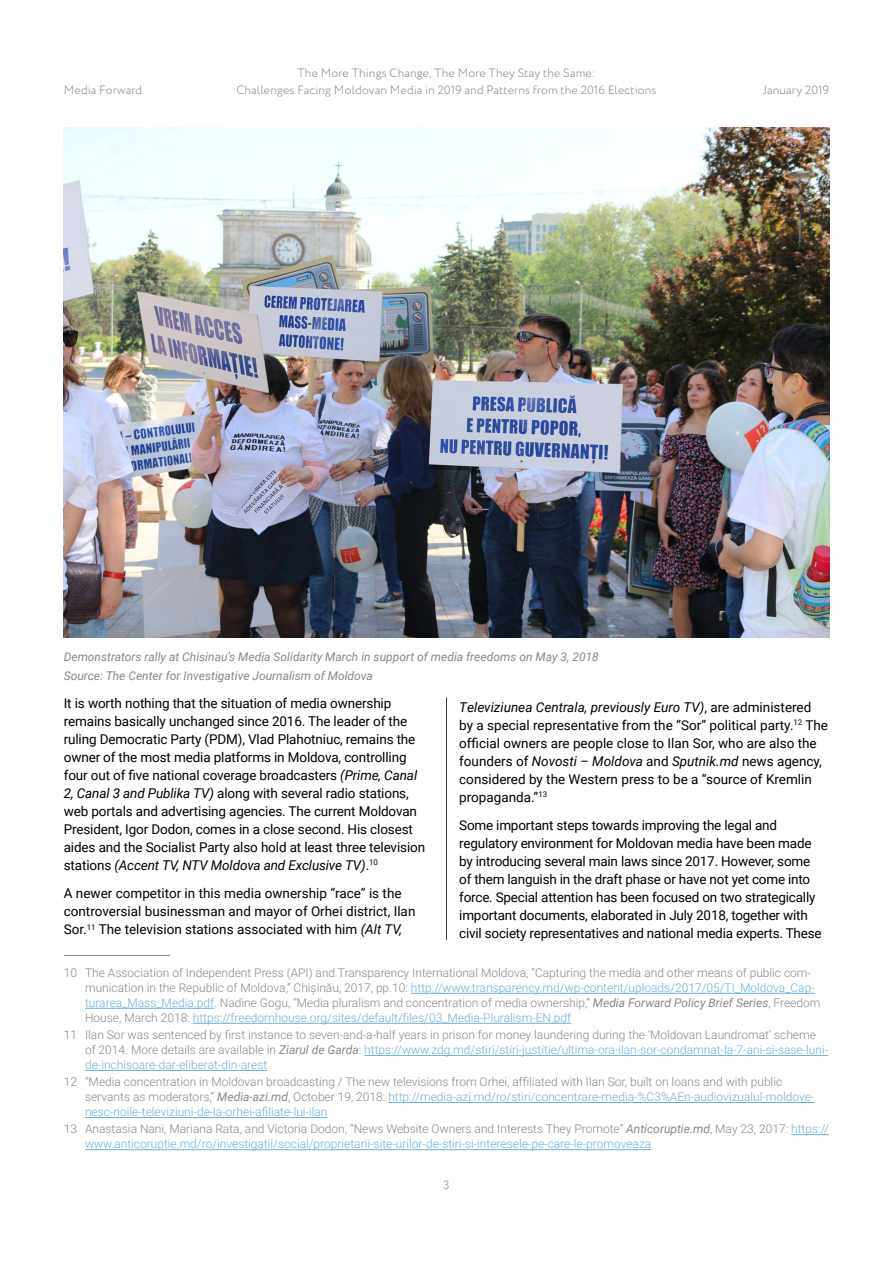
<style>
.page{position:relative;width:893px;height:1263px;background:#fff}
.page>*{position:absolute;margin:0;border:0;box-sizing:border-box;transform-origin:0 0}
.t1{font:13.5px/18px "Roboto";letter-spacing:-.01em;color:#000}
.t2{font:300 12px/15px "Roboto";color:#878787}
.t3{font:300 12px/15px "Roboto";color:#68aee1}
.t4{font:italic 12px/18.6px "Roboto";color:#878787}
.t5{font:300 12px/16.5px "Circe";letter-spacing:.015em;color:#878787;text-align:center}
.s1{font-style:italic}
.s2{color:#68aee1}
.s3{font-weight:400;font-style:italic}
.s4{color:#878787}
.s5{font-weight:400;font-style:italic;color:#878787}
</style>
<div class="page">
<hr style="left:64px;top:955px;width:106px;height:1px;background:#878787">
<hr style="left:411px;top:993px;width:404px;height:1px;background:#68aee1">
<hr style="left:85px;top:1008px;width:129px;height:1px;background:#68aee1">
<hr style="left:193px;top:1023px;width:378px;height:1px;background:#68aee1">
<hr style="left:364px;top:1055px;width:464px;height:1px;background:#68aee1">
<hr style="left:85px;top:1070px;width:182px;height:1px;background:#68aee1">
<hr style="left:388px;top:1102px;width:427px;height:1px;background:#68aee1">
<hr style="left:85px;top:1117px;width:242px;height:1px;background:#68aee1">
<hr style="left:791px;top:1134px;width:38px;height:1px;background:#68aee1">
<hr style="left:85px;top:1149px;width:566px;height:1px;background:#68aee1">
<hr style="left:446px;top:697px;width:1px;height:243px;background:#3c3c3b">
<img style="left:64px;top:128px;width:765px;height:510px">
<p class="t5" style="left:64px;top:82px;width:80px">Media Forward</p>
<p class="t5" style="left:236px;top:65px;width:422px">The More Things Change, The More They Stay the Same:<br>Challenges Facing Moldovan Media in 2019 and Patterns from the 2016 Elections</p>
<p class="t5" style="left:763px;top:82px;width:68px">January 2019</p>
<p class="t4" style="left:64px;top:647px;width:537px">Demonstrators rally at Chisinau’s Media Solidarity March in support of media freedoms on May 3, 2018<br>Source: The Center for Investigative Journalism of Moldova</p>
<p class="t1" style="left:64px;top:693px;width:363px">It is worth nothing that the situation of media ownership remains basically unchanged since 2016. The leader of the ruling Democratic Party (PDM), Vlad Plahotniuc, remains the owner of the most media platforms in Moldova, controlling four out of five national coverage broadcasters <span class="s1">(Prime, Canal 2, Canal 3 and Publika TV)</span> along with several radio stations, web portals and advertising agencies. The current Moldovan President, Igor Dodon, comes in a close second. His closest aides and the Socialist Party also hold at least three television stations <span class="s1">(Accent TV, NTV Moldova and Exclusive TV)</span>.<sup>10</sup></p>
<p class="t1" style="left:64px;top:884px;width:353px">A newer competitor in this media ownership “race” is the controversial businessman and mayor of Orhei district, Ilan<br>Sor.<sup>11</sup> The television stations associated with him <span class="s1">(Alt TV,</span></p>
<p class="t2" style="left:85px;top:964px;width:737px;text-indent:-21px">10 The Association of Independent Press (API) and Transparency International Moldova, “Capturing the media and other means of public com&shy;munication in the Republic of Moldova,” Chișinău, 2017, pp.10: <span class="s2">http://www.transparency.md/wp-content/uploads/2017/05/TI_Moldova_Cap&shy;turarea_Mass_Media.pdf</span>. Nadine Gogu, “Media pluralism and concentration of media ownership,” <span class="s3">Media Forward Policy Brief Series</span>, Freedom House, March 2018: <span class="s2">https://freedomhouse.org/sites/default/files/03_Media-Pluralism-EN.pdf</span></p>
<p class="t2" style="left:85px;top:1027px;width:745px;text-indent:-21px">11 Ilan Sor was sentenced by first instance to seven-and-a-half years in prison for money laundering during the ‘Moldovan Laundromat’ scheme of 2014. More details are available in <span class="s3">Ziarul de Garda</span>: <span class="s2">https://www.zdg.md/stiri/stiri-justitie/ultima-ora-ilan-sor-condamnat-la-7-ani-si-sase-luni&shy;de-inchisoare-dar-eliberat-din-arest</span></p>
<p class="t2" style="left:85px;top:1074px;width:731px;text-indent:-21px">12 “Media concentration in Moldovan broadcasting / The new televisions from Orhei, affiliated with Ilan Sor, built on loans and with public servants as moderators,” <span class="s3">Media-azi.md</span>, October 19, 2018: <span class="s2">http://media-azi.md/ro/stiri/concentrare-media-%C3%AEn-audiovizualul-moldove&shy;nesc-noile-televiziuni-de-la-orhei-afiliate-lui-ilan</span></p>
<p class="t3" style="left:85px;top:1121px;width:745px;text-indent:-21px"><span class="s4">13 Anastasia Nani, Mariana Rata, and Victoria Dodon, “News Website Owners and Interests They Promote”</span> <span class="s5">Anticoruptie.md</span><span class="s4">, May 23, 2017:</span> https:// www.anticoruptie.md/ro/investigatii/social/proprietarii-site-urilor-de-stiri-si-interesele-pe-care-le-promoveaza</p>
<p class="t1" style="left:459px;top:697px;width:370px"><span class="s1">Televiziunea Centrala, previously Euro TV)</span>, are administered by a special representative from the “Sor” political party.<sup>12</sup> The official owners are people close to Ilan Sor, who are also the founders of <span class="s1">Novosti – Moldova</span> and <span class="s1">Sputnik.md</span> news agency, considered by the Western press to be a “source of Kremlin propaganda.”<sup>13</sup></p>
<p class="t1" style="left:459px;top:816px;width:364px">Some important steps towards improving the legal and regulatory environment for Moldovan media have been made by introducing several main laws since 2017. However, some of them languish in the draft phase or have not yet come into force. Special attention has been focused on two strategically important documents, elaborated in July 2018, together with civil society representatives and national media experts. These</p>
<p class="t5" style="left:443px;top:1177px;width:8px">3</p>
</div>
